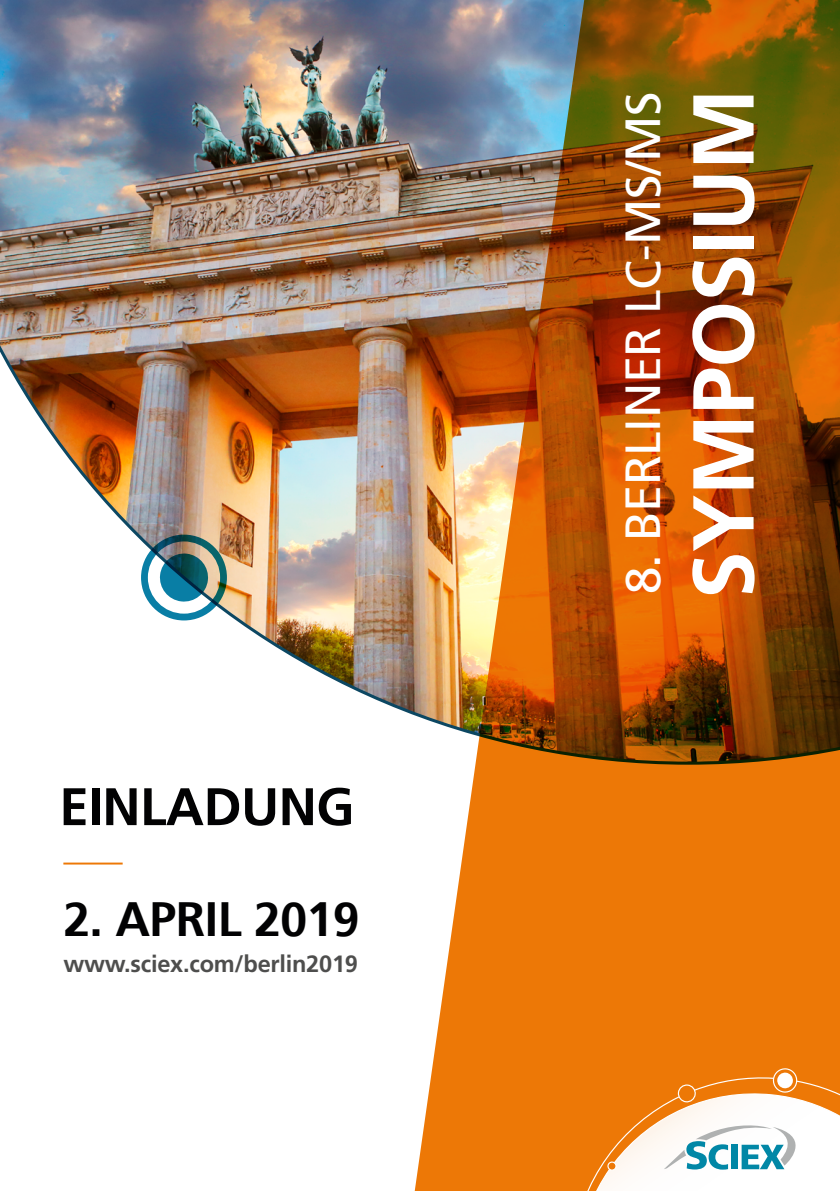
<style>
.page{position:relative;width:840px;height:1191px;background:#fff}
.page>*{position:absolute;margin:0;border:0;box-sizing:border-box;transform-origin:0 0}
.t1{font:700 86.2px "Frutiger CE";letter-spacing:-.01em;color:#fff}
.t2{font:700 52.8px "Frutiger CE";letter-spacing:-.01em;color:#020203}
.t3{font:49px "Frutiger CE";letter-spacing:-.01em;color:#fff}
.t4{font:700 48px "Frutiger CE";letter-spacing:-.01em;color:#020203}
.t5{font:700 23.6px "Frutiger LT Std";letter-spacing:-.01em;color:#4e4e4d}
</style>
<div class="page">
<img style="left:0;top:0;width:409px;height:714px">
<img style="left:409px;top:0;width:430px;height:1191px">
<img style="left:141px;top:534px;width:86px;height:86px">
<svg style="left:560px;top:1068px;width:279px;height:123px"></svg>
<hr style="left:63px;top:862px;width:60px;height:2px;background:#ed7806">
<h2 class="t2" style="left:59px;top:775px;width:296px">EINLADUNG</h2>
<h3 class="t4" style="left:63px;top:890px;width:297px">2. APRIL 2019</h3>
<p class="t5" style="left:63px;top:950px;width:296px">www.sciex.com/berlin2019</p>
<h3 class="t3" style="left:614px;top:594px;width:504px;rotate:-90deg">8. BERLINER LC-MS/MS</h3>
<h1 class="t1" style="left:672px;top:599px;width:512px;rotate:-90deg">SYMPOSIUM</h1>
</div>
